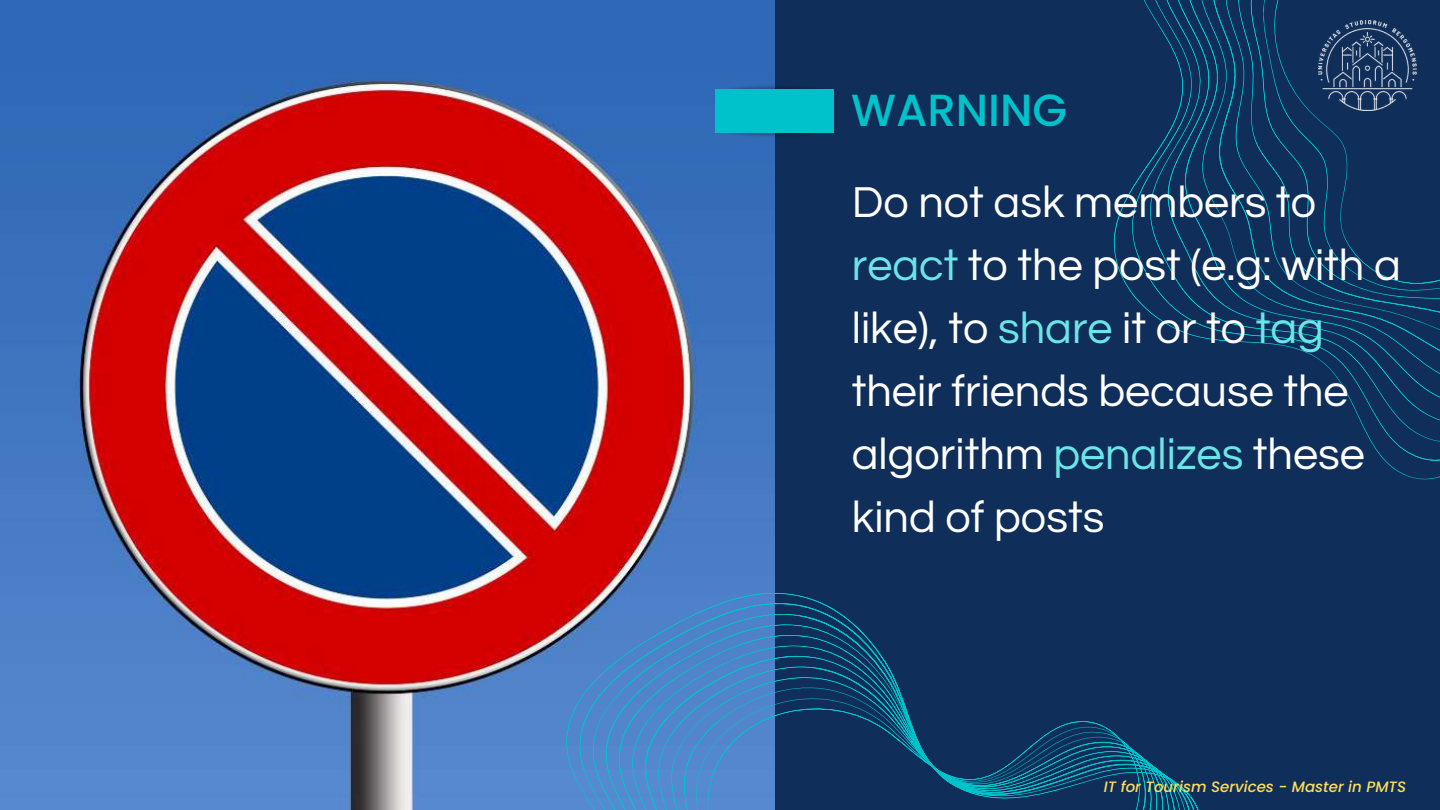
<style>
.page{position:relative;width:1440px;height:810px;background:#0f2e59}
.page>*{position:absolute;margin:0;border:0;box-sizing:border-box;transform-origin:0 0}
.t1{font:45px/63px "Questrial";color:#fff}
.t2{font:500 45px "Poppins";color:#00c2cb}
.t3{font:italic 500 15px "Poppins";color:#ffde59}
.s1{color:#6ce5e8}
</style>
<div class="page">
<img style="left:0;top:0;width:775px;height:810px">
<img style="left:713px;top:121px;width:121px;height:23px">
<img style="left:713px;top:78px;width:98px;height:23px">
<div style="left:715px;top:89px;width:119px;height:43px;background:#00c2cb"></div>
<svg style="left:546px;top:583px;width:653px;height:227px"></svg>
<svg style="left:1113px;top:0;width:327px;height:479px"></svg>
<img style="left:1318px;top:21px;width:110px;height:90px">
<p class="t2" style="left:851px;top:79px;width:218px">WARNING</p>
<p class="t1" style="left:852px;top:172px;width:550px">Do not ask members to <span class="s1">react</span> to the post (e.g: with a like), to <span class="s1">share</span> it or to <span class="s1">tag </span>their friends because the algorithm <span class="s1">penalizes</span> these kind of posts</p>
<p class="t3" style="left:1104px;top:777px;width:304px">IT for Tourism Services - Master in PMTS</p>
</div>
